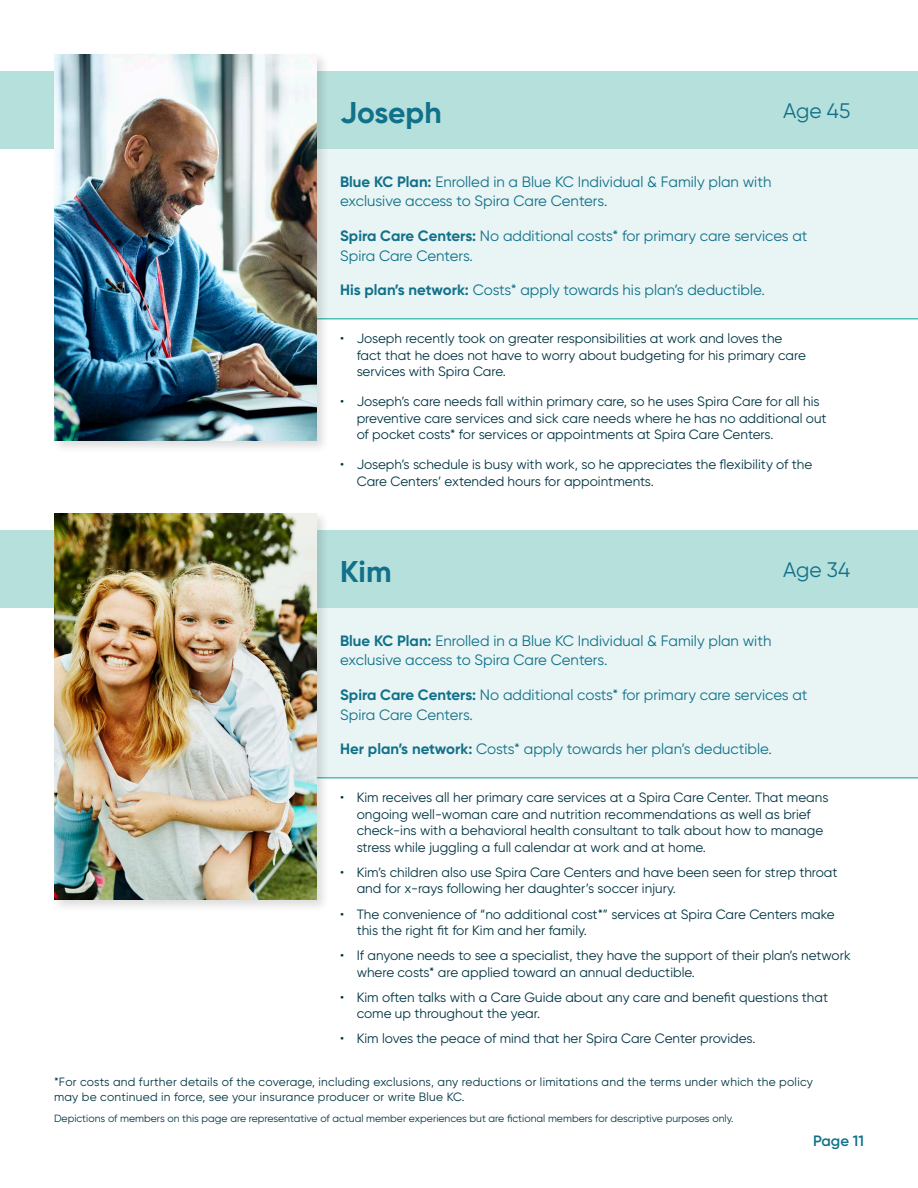
<style>
.page{position:relative;width:918px;height:1188px;background:#fff}
.page>*{position:absolute;margin:0;border:0;box-sizing:border-box;transform-origin:0 0}
.No_Spacing{font:700 30px "Gilroy";color:#11708a}
.No_Spacing-2{font:21px "Gilroy";color:#11708a}
.No_Spacing-3{font:15px/19.5px "Gilroy";color:#11708a}
.t1{font:600 15px "Gilroy";color:#11708a}
.List_Paragraph{font:13.5px/16.5px "Gilroy";color:#003543}
.t2{font:12px/15px "Gilroy";letter-spacing:.02em;color:#003543}
.t3{font:10.5px "Gilroy";color:#003543}
.s1{font-weight:700}
</style>
<div class="page">
<div style="left:197px;top:143px;width:721px;height:175px;background:#e8f5f4"></div>
<div style="left:197px;top:602px;width:721px;height:175px;background:#e8f5f4"></div>
<div style="left:0;top:71px;width:918px;height:78px;background:#b6e0db"></div>
<div style="left:0;top:530px;width:918px;height:78px;background:#b6e0db"></div>
<hr style="left:113px;top:318px;width:805px;height:2px;background:#4ec0b4">
<hr style="left:113px;top:777px;width:805px;height:1px;background:#4ec0b4">
<div style="left:51px;top:51px;width:279px;height:404px;background:#231f20;opacity:.15"></div>
<img style="left:54px;top:54px;width:262px;height:387px">
<div style="left:51px;top:510px;width:279px;height:404px;background:#231f20;opacity:.15"></div>
<img style="left:54px;top:513px;width:262px;height:387px">
<p class="No_Spacing" style="left:340px;top:94px;width:103px">Joseph</p>
<p class="No_Spacing-2" style="left:783px;top:98px;width:69px">Age 45</p>
<p class="No_Spacing-3" style="left:340px;top:172px;width:433px"><span class="s1">Blue KC Plan:</span> Enrolled in a Blue KC Individual &amp; Family plan with exclusive access to Spira Care Centers.</p>
<p class="No_Spacing-3" style="left:340px;top:226px;width:469px"><span class="s1">Spira Care Centers:</span> No additional costs* for primary care services at<br>Spira Care Centers.</p>
<p class="No_Spacing-3" style="left:340px;top:280px;width:426px"><span class="s1">His plan’s network:</span> Costs* apply towards his plan’s deductible.</p>
<p class="List_Paragraph" style="left:357px;top:330px;width:451px;text-indent:-16px">• Joseph recently took on greater responsibilities at work and loves the fact that he does not have to worry about budgeting for his primary care services with Spira Care.</p>
<p class="List_Paragraph" style="left:357px;top:393px;width:471px;text-indent:-16px">• Joseph’s care needs fall within primary care, so he uses Spira Care for all his preventive care services and sick care needs where he has no additional out of pocket costs* for services or appointments at Spira Care Centers.</p>
<p class="List_Paragraph" style="left:357px;top:456px;width:457px;text-indent:-16px">• Joseph’s schedule is busy with work, so he appreciates the flexibility of the<br>Care Centers’ extended hours for appointments.</p>
<p class="No_Spacing" style="left:340px;top:553px;width:53px">Kim</p>
<p class="No_Spacing-2" style="left:783px;top:557px;width:69px">Age 34</p>
<p class="No_Spacing-3" style="left:340px;top:631px;width:433px"><span class="s1">Blue KC Plan:</span> Enrolled in a Blue KC Individual &amp; Family plan with exclusive access to Spira Care Centers.</p>
<p class="No_Spacing-3" style="left:340px;top:685px;width:469px"><span class="s1">Spira Care Centers:</span> No additional costs* for primary care services at<br>Spira Care Centers.</p>
<p class="No_Spacing-3" style="left:340px;top:739px;width:433px"><span class="s1">Her plan’s network:</span> Costs* apply towards her plan’s deductible.</p>
<p class="List_Paragraph" style="left:357px;top:789px;width:473px;text-indent:-16px">• Kim receives all her primary care services at a Spira Care Center. That means ongoing well-woman care and nutrition recommendations as well as brief check-ins with a behavioral health consultant to talk about how to manage stress while juggling a full calendar at work and at home.</p>
<p class="List_Paragraph" style="left:357px;top:864px;width:482px;text-indent:-16px">• Kim’s children also use Spira Care Centers and have been seen for strep throat and for x-rays following her daughter’s soccer injury.</p>
<p class="List_Paragraph" style="left:357px;top:905px;width:479px;text-indent:-16px">• The convenience of “no additional cost*” services at Spira Care Centers make this the right fit for Kim and her family.</p>
<p class="List_Paragraph" style="left:357px;top:947px;width:496px;text-indent:-16px">• If anyone needs to see a specialist, they have the support of their plan’s network where costs* are applied toward an annual deductible.</p>
<p class="List_Paragraph" style="left:357px;top:989px;width:473px;text-indent:-16px">• Kim often talks with a Care Guide about any care and benefit questions that come up throughout the year.</p>
<p class="List_Paragraph" style="left:340px;top:1030px;width:417px">• Kim loves the peace of mind that her Spira Care Center provides.</p>
<p class="t2" style="left:54px;top:1075px;width:761px">*For costs and further details of the coverage, including exclusions, any reductions or limitations and the terms under which the policy may be continued in force, see your insurance producer or write Blue KC.</p>
<p class="t3" style="left:54px;top:1112px;width:681px">Depictions of members on this page are representative of actual member experiences but are fictional members for descriptive purposes only.</p>
<p class="t1" style="left:813px;top:1131px;width:52px">Page 11</p>
</div>
